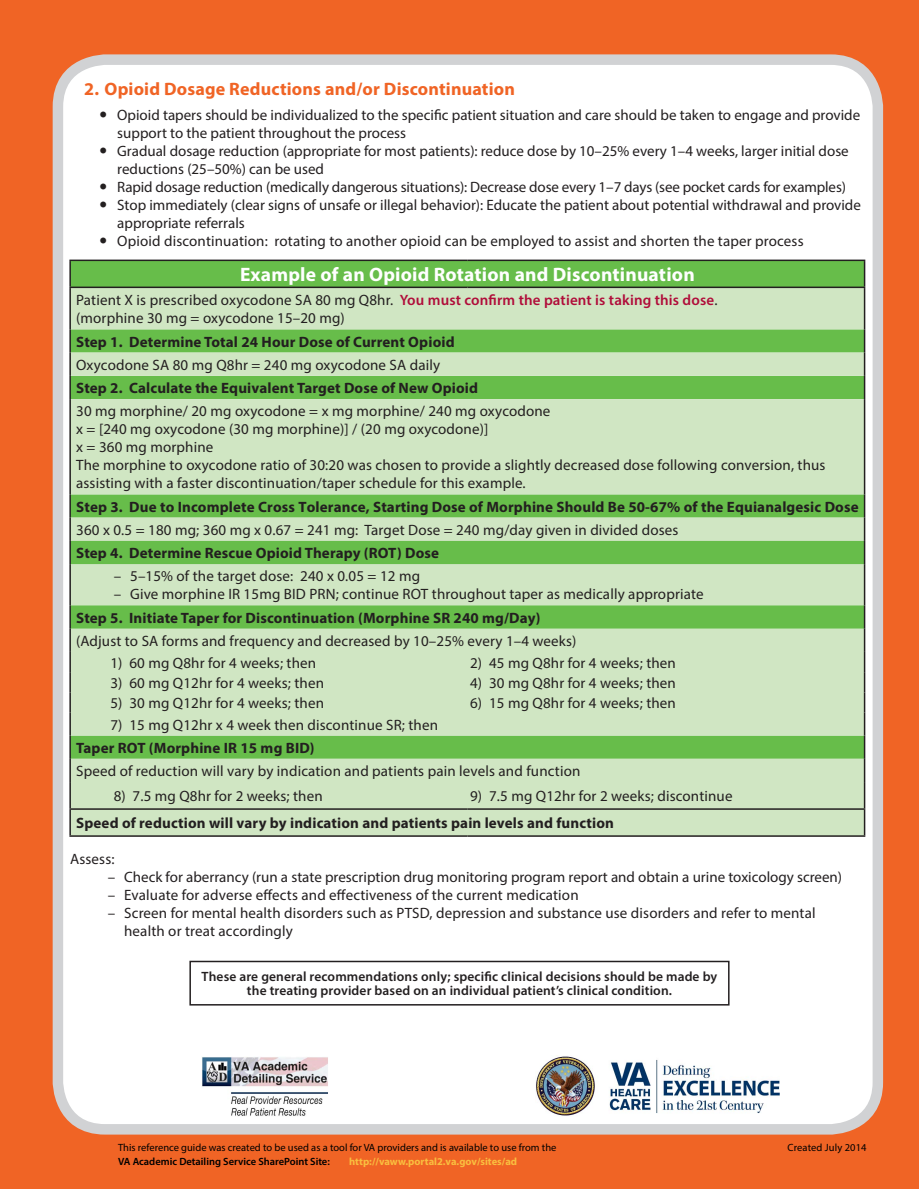
<style>
.page{position:relative;width:919px;height:1189px;background:#f06425}
.page>*{position:absolute;margin:0;border:0;box-sizing:border-box;transform-origin:0 0}
.t1{font:700 19.5px "Myriad Pro";letter-spacing:.01em;color:#fff}
.t2{font:700 18px "Myriad Pro";letter-spacing:.01em;color:#f06425}
.t3{font:15px/18px "Myriad Pro";letter-spacing:.01em;color:#231f20}
.t4{font:700 15px "Myriad Pro";letter-spacing:.01em;color:#231f20}
.t5{font:15px "Myriad Pro";letter-spacing:-.01em;color:#231f20}
.t6{font:600 13.5px/13.5px "Myriad Pro";letter-spacing:.01em;color:#231f20;text-align:center}
.t7{font:10.5px "Myriad Pro";color:#000}
.t8{font:600 10.5px "Myriad Pro";color:#000}
.t9{font:700 10.5px "Myriad Pro";color:#f9be3f}
.s1{font-weight:600;color:#b00d3a}
</style>
<div class="page">
<div style="left:58px;top:60px;width:820px;height:1069px;background:#fff;border-radius:47px"></div>
<div style="left:53px;top:54px;width:830px;height:1080px;border:10px solid #d1d2d4;border-radius:47px"></div>
<svg style="left:71px;top:261px;width:793px;height:26px;background:#65b949"></svg>
<svg style="left:71px;top:288px;width:793px;height:547px;background:#bda"></svg>
<svg style="left:71px;top:541px;width:793px;height:88px;background:#98d083"></svg>
<hr style="left:69px;top:288px;width:2px;height:41px;background:#231f20">
<hr style="left:864px;top:288px;width:1px;height:41px;background:#231f20">
<hr style="left:69px;top:329px;width:2px;height:24px;background:#231f20">
<hr style="left:69px;top:353px;width:2px;height:23px;background:#231f20">
<hr style="left:69px;top:376px;width:2px;height:23px;background:#231f20">
<svg style="left:864px;top:329px;width:1px;height:70px"></svg>
<hr style="left:69px;top:399px;width:2px;height:95px;background:#231f20">
<hr style="left:864px;top:399px;width:1px;height:95px;background:#231f20">
<hr style="left:69px;top:494px;width:2px;height:24px;background:#231f20">
<hr style="left:69px;top:518px;width:2px;height:23px;background:#231f20">
<hr style="left:69px;top:541px;width:2px;height:23px;background:#231f20">
<svg style="left:864px;top:494px;width:1px;height:70px"></svg>
<hr style="left:69px;top:564px;width:2px;height:41px;background:#231f20">
<hr style="left:864px;top:564px;width:1px;height:41px;background:#231f20">
<hr style="left:69px;top:605px;width:2px;height:24px;background:#231f20">
<hr style="left:69px;top:735px;width:2px;height:24px;background:#231f20">
<hr style="left:69px;top:759px;width:2px;height:23px;background:#231f20">
<hr style="left:69px;top:782px;width:2px;height:26px;background:#231f20">
<hr style="left:69px;top:808px;width:398px;height:2px;background:#231f20">
<hr style="left:69px;top:810px;width:2px;height:25px;background:#231f20">
<hr style="left:467px;top:808px;width:398px;height:2px;background:#231f20">
<hr style="left:69px;top:835px;width:398px;height:2px;background:#231f20">
<hr style="left:467px;top:835px;width:398px;height:2px;background:#231f20">
<hr style="left:69px;top:260px;width:398px;height:1px;background:#231f20">
<hr style="left:69px;top:261px;width:2px;height:26px;background:#231f20">
<hr style="left:467px;top:260px;width:398px;height:1px;background:#231f20">
<svg style="left:864px;top:261px;width:1px;height:26px"></svg>
<hr style="left:69px;top:287px;width:398px;height:1px;background:#231f20">
<hr style="left:467px;top:287px;width:398px;height:1px;background:#231f20">
<hr style="left:69px;top:629px;width:2px;height:23px;background:#231f20">
<hr style="left:69px;top:652px;width:2px;height:20px;background:#231f20">
<hr style="left:69px;top:672px;width:2px;height:20px;background:#231f20">
<hr style="left:69px;top:692px;width:2px;height:21px;background:#231f20">
<hr style="left:69px;top:713px;width:2px;height:22px;background:#231f20">
<svg style="left:864px;top:605px;width:1px;height:230px"></svg>
<div style="left:189px;top:961px;width:540px;height:44px;border:2px solid #231f20"></div>
<img style="left:202px;top:1057px;width:126px;height:59px">
<img style="left:536px;top:1056px;width:243px;height:60px">
<p class="t2" style="left:84px;top:77px;width:432px">2. Opioid Dosage Reductions and/or Discontinuation</p>
<p class="t3" style="left:117px;top:105px;width:744px">Opioid tapers should be individualized to the specific patient situation and care should be taken to engage and provide support to the patient throughout the process</p>
<p class="t3" style="left:117px;top:141px;width:733px">Gradual dosage reduction (appropriate for most patients): reduce dose by 10–25% every 1–4 weeks, larger initial dose reductions (25–50%) can be used</p>
<p class="t5" style="left:117px;top:177px;width:730px">Rapid dosage reduction (medically dangerous situations): Decrease dose every 1–7 days (see pocket cards for examples)</p>
<p class="t3" style="left:117px;top:195px;width:745px">Stop immediately (clear signs of unsafe or illegal behavior): Educate the patient about potential withdrawal and provide appropriate referrals</p>
<p class="t3" style="left:117px;top:231px;width:688px">Opioid discontinuation: rotating to another opioid can be employed to assist and shorten the taper process</p>
<p class="t1" style="left:240px;top:262px;width:456px">Example of an Opioid Rotation and Discontinuation</p>
<p class="t3" style="left:76px;top:291px;width:643px">Patient X is prescribed oxycodone SA 80 mg Q8hr. <span class="s1">You must confirm the patient is taking this dose</span>. (morphine 30 mg = oxycodone 15–20 mg)</p>
<p class="t4" style="left:76px;top:332px;width:380px">Step 1. Determine Total 24 Hour Dose of Current Opioid</p>
<p class="t3" style="left:76px;top:356px;width:365px">Oxycodone SA 80 mg Q8hr = 240 mg oxycodone SA daily</p>
<p class="t4" style="left:76px;top:378px;width:403px">Step 2. Calculate the Equivalent Target Dose of New Opioid</p>
<p class="t3" style="left:76px;top:402px;width:751px">30 mg morphine/ 20 mg oxycodone = x mg morphine/ 240 mg oxycodone<br>x = [240 mg oxycodone (30 mg morphine)] / (20 mg oxycodone)]<br>x = 360 mg morphine<br>The morphine to oxycodone ratio of 30:20 was chosen to provide a slightly decreased dose following conversion, thus assisting with a faster discontinuation/taper schedule for this example.</p>
<p class="t4" style="left:76px;top:497px;width:784px">Step 3. Due to Incomplete Cross Tolerance, Starting Dose of Morphine Should Be 50-67% of the Equianalgesic Dose</p>
<p class="t3" style="left:76px;top:521px;width:604px">360 x 0.5 = 180 mg; 360 mg x 0.67 = 241 mg: Target Dose = 240 mg/day given in divided doses</p>
<p class="t4" style="left:76px;top:543px;width:364px">Step 4. Determine Rescue Opioid Therapy (ROT) Dose</p>
<p class="t3" style="left:114px;top:567px;width:308px">– 5–15% of the target dose: 240 x 0.05 = 12 mg</p>
<p class="t3" style="left:114px;top:585px;width:591px">– Give morphine IR 15mg BID PRN; continue ROT throughout taper as medically appropriate</p>
<p class="t4" style="left:76px;top:608px;width:466px">Step 5. Initiate Taper for Discontinuation (Morphine SR 240 mg/Day)</p>
<p class="t3" style="left:76px;top:632px;width:502px">(Adjust to SA forms and frequency and decreased by 10–25% every 1–4 weeks)</p>
<p class="t3" style="left:110px;top:653px;width:207px">1) 60 mg Q8hr for 4 weeks; then</p>
<p class="t3" style="left:470px;top:653px;width:207px">2) 45 mg Q8hr for 4 weeks; then</p>
<p class="t3" style="left:110px;top:674px;width:215px">3) 60 mg Q12hr for 4 weeks; then</p>
<p class="t3" style="left:470px;top:674px;width:207px">4) 30 mg Q8hr for 4 weeks; then</p>
<p class="t3" style="left:110px;top:694px;width:215px">5) 30 mg Q12hr for 4 weeks; then</p>
<p class="t3" style="left:470px;top:694px;width:207px">6) 15 mg Q8hr for 4 weeks; then</p>
<p class="t3" style="left:110px;top:715px;width:329px">7) 15 mg Q12hr x 4 week then discontinue SR; then</p>
<p class="t4" style="left:76px;top:738px;width:240px">Taper ROT (Morphine IR 15 mg BID)</p>
<p class="t3" style="left:76px;top:762px;width:506px">Speed of reduction will vary by indication and patients pain levels and function</p>
<p class="t3" style="left:114px;top:787px;width:210px">8) 7.5 mg Q8hr for 2 weeks; then</p>
<p class="t3" style="left:470px;top:787px;width:264px">9) 7.5 mg Q12hr for 2 weeks; discontinue</p>
<p class="t4" style="left:76px;top:813px;width:539px">Speed of reduction will vary by indication and patients pain levels and function</p>
<p class="t3" style="left:70px;top:850px;width:46px">Assess:</p>
<p class="t3" style="left:108px;top:868px;width:736px">– Check for aberrancy (run a state prescription drug monitoring program report and obtain a urine toxicology screen)</p>
<p class="t3" style="left:108px;top:886px;width:472px">– Evaluate for adverse effects and effectiveness of the current medication</p>
<p class="t3" style="left:124px;top:904px;width:693px;text-indent:-16px">– Screen for mental health disorders such as PTSD, depression and substance use disorders and refer to mental health or treat accordingly</p>
<p class="t6" style="left:202px;top:970px;width:517px">These are general recommendations only; specific clinical decisions should be made by the treating provider based on an individual patient’s clinical condition.</p>
<p class="t7" style="left:118px;top:1141px;width:440px">This reference guide was created to be used as a tool for VA providers and is available to use from the</p>
<p class="t8" style="left:118px;top:1154px;width:213px">VA Academic Detailing Service SharePoint Site:</p>
<p class="t9" style="left:349px;top:1154px;width:169px">http://vaww.portal2.va.gov/sites/ad</p>
<p class="t7" style="left:787px;top:1141px;width:81px">Created July 2014</p>
</div>
